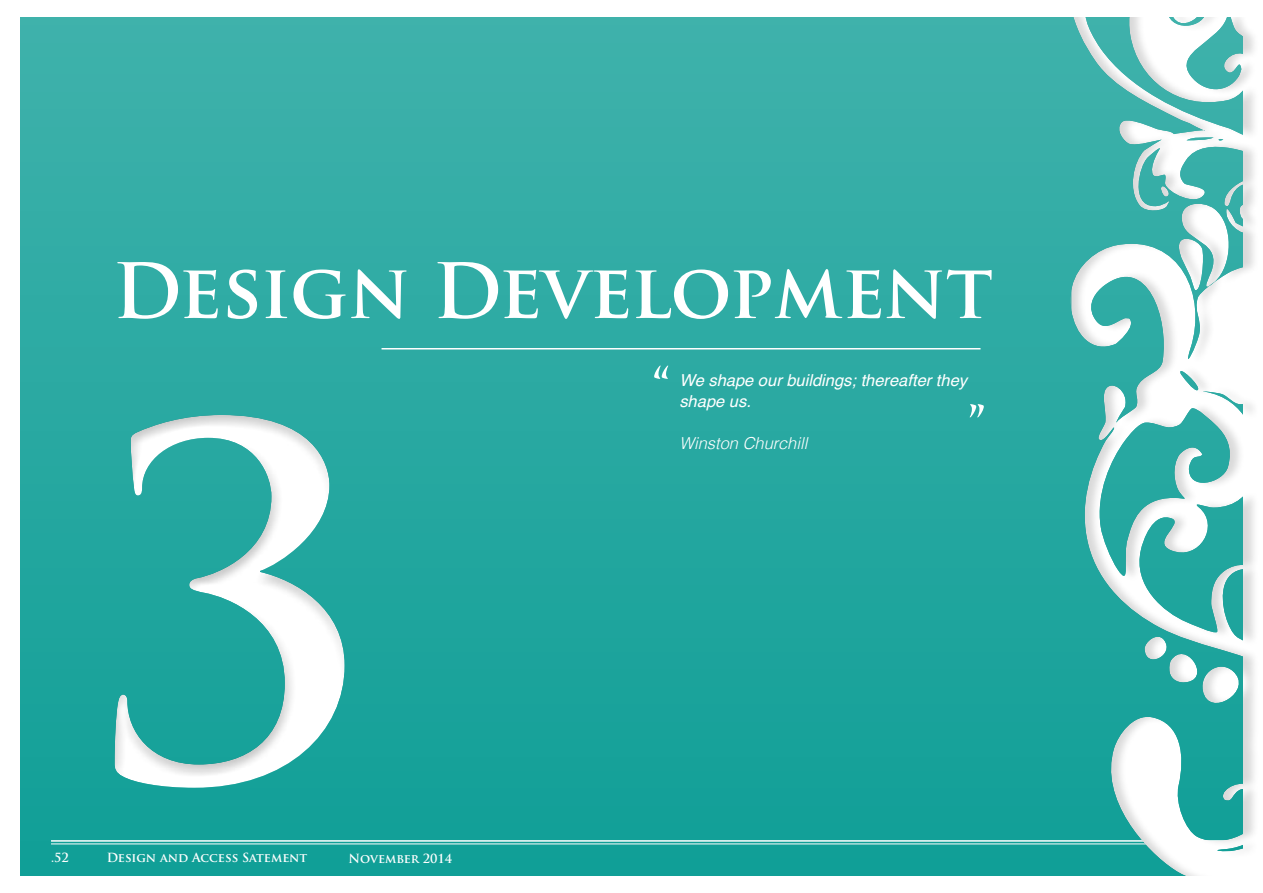
<style>
.page{position:relative;width:1263px;height:893px;background:#fff}
.page>*{position:absolute;margin:0;border:0;box-sizing:border-box;transform-origin:0 0}
.t1{font:700 475.35px "Trajan Pro";color:#fff}
.t2{font:700 74.25px "Trajan Pro";letter-spacing:-.01em;color:#fff}
.t3{font:700 50.4px "Trajan Pro";color:#fff}
.t4{font:italic 16.5px/21px "Helvetica";color:#fff}
.t5{font:italic 300 16.5px "Helvetica";color:#fff}
.t6{font:700 12.3px "Trajan Pro";color:#fff}
</style>
<div class="page">
<div style="left:0;top:0;width:1263px;height:893px;background:linear-gradient(to bottom,#42b3ac,#0e9e96)"></div>
<hr style="left:51px;top:840px;width:1212px;height:2px;background:#fff">
<hr style="left:51px;top:844px;width:1212px;height:1px;background:#fff">
<hr style="left:381px;top:348px;width:599px;height:1px;background:#fff">
<div style="left:1037px;top:0;width:226px;height:893px;background:#000;opacity:.15"></div>
<div style="left:105px;top:427px;width:252px;height:374px;background:#fff;opacity:.75"></div>
<div style="left:101px;top:402px;width:250px;height:378px;background:#000;opacity:.31"></div>
<div style="left:0;top:0;width:19px;height:893px;background:#fff"></div>
<div style="left:0;top:876px;width:1263px;height:17px;background:#fff"></div>
<div style="left:0;top:0;width:1263px;height:16px;background:#fff"></div>
<p class="t6" style="left:51px;top:850px;width:19px">.52</p>
<h2 class="t2" style="left:113px;top:245px;width:882px">Design Development</h2>
<h1 class="t1" style="left:87px;top:311px;width:287px">3</h1>
<p class="t6" style="left:107px;top:850px;width:202px">Design and Access Satement</p>
<p class="t6" style="left:348px;top:851px;width:105px">November 2014</p>
<h3 class="t3" style="left:652px;top:357px;width:20px">“</h3>
<p class="t4" style="left:679px;top:370px;width:289px">We shape our buildings; thereafter they shape us.</p>
<p class="t5" style="left:679px;top:431px;width:130px">Winston Churchill</p>
<h3 class="t3" style="left:968px;top:396px;width:20px">”</h3>
</div>
